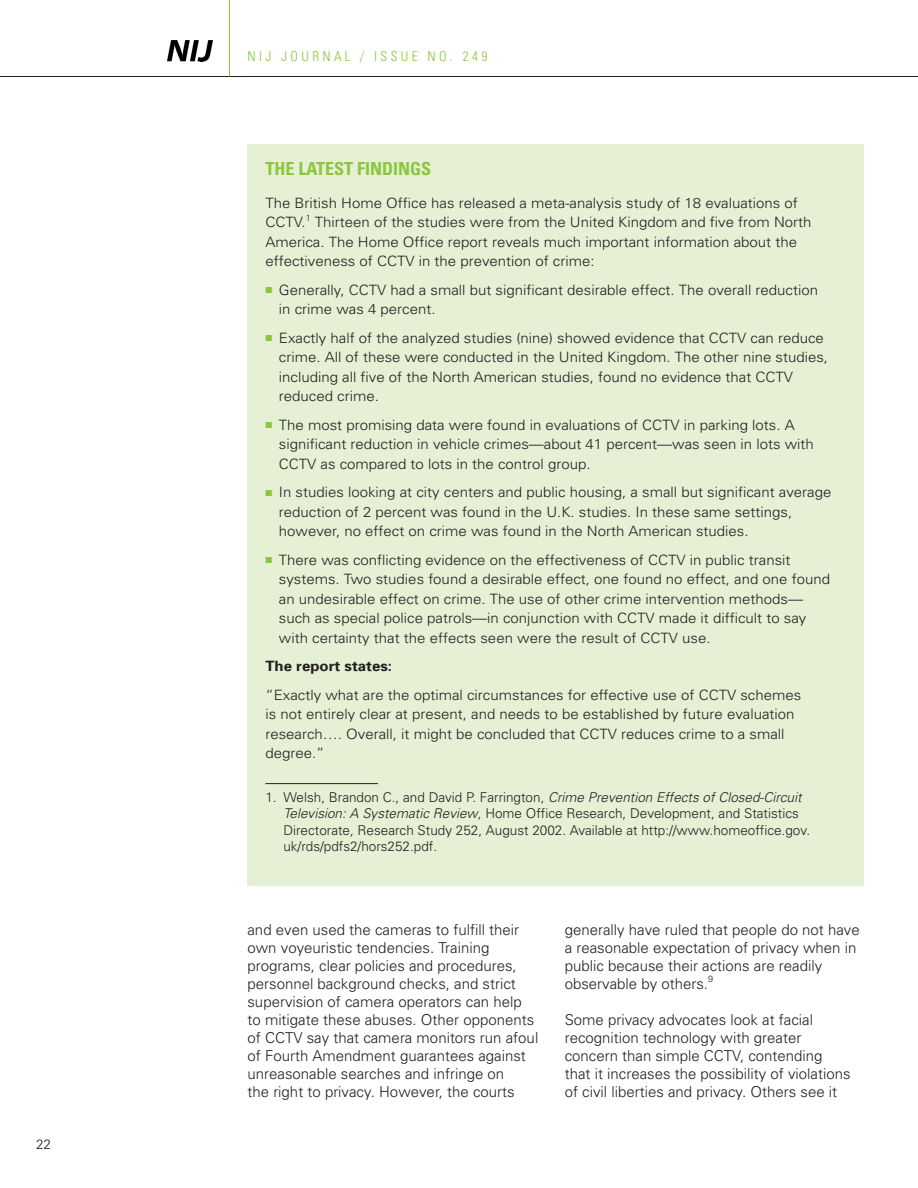
<style>
.page{position:relative;width:918px;height:1188px;background:#fff}
.page>*{position:absolute;margin:0;border:0;box-sizing:border-box;transform-origin:0 0}
.t1{font:700 condensed 18px "Univers";color:#8bc63e}
.t2{font:300 15px/18px "Univers";color:#231f1f}
.t3{font:300 14.25px/19.5px "Univers";color:#231f1f;scale:1.05 1}
.t4{font:700 14.25px "Univers";color:#231f1f;scale:1.05 1}
.t5{font:300 13.5px/16.5px "Univers";color:#231f1f}
.t6{font:300 condensed 13.5px "Univers";letter-spacing:.25em;color:#8bc63e}
.s1{color:#8bc63e}
.s2{font-style:italic}
</style>
<div class="page">
<hr style="left:0;top:76px;width:918px;height:1px;background:#231f1f">
<hr style="left:229px;top:0;width:1px;height:76px;background:#8bc63e">
<img style="left:167px;top:40px;width:45px;height:22px">
<div style="left:247px;top:144px;width:617px;height:741px;background:#e5f0d5"></div>
<hr style="left:265px;top:783px;width:113px;height:1px;background:#231f1f">
<p class="t5" style="left:36px;top:1138px;width:17px">22</p>
<p class="t6" style="left:247px;top:51px;width:241px">NIJ JOURNAL / ISSUE NO. 249</p>
<p class="t1" style="left:265px;top:162px;width:167px">THE LATEST FINDINGS</p>
<p class="t3" style="left:265px;top:194px;width:522px">The British Home Office has released a meta-analysis study of 18 evaluations of CCTV.<sup>1</sup> Thirteen of the studies were from the United Kingdom and five from North America. The Home Office report reveals much important information about the effectiveness of CCTV in the prevention of crime:</p>
<p class="t3" style="left:279px;top:281px;width:515px;text-indent:-14px"><span class="s1">■</span> Generally, CCTV had a small but significant desirable effect. The overall reduction in crime was 4 percent.</p>
<p class="t3" style="left:279px;top:329px;width:525px;text-indent:-14px"><span class="s1">■</span> Exactly half of the analyzed studies (nine) showed evidence that CCTV can reduce crime. All of these were conducted in the United Kingdom. The other nine studies, including all five of the North American studies, found no evidence that CCTV reduced crime.</p>
<p class="t3" style="left:279px;top:416px;width:511px;text-indent:-14px"><span class="s1">■</span> The most promising data were found in evaluations of CCTV in parking lots. A significant reduction in vehicle crimes—about 41 percent—was seen in lots with<br>CCTV as compared to lots in the control group.</p>
<p class="t3" style="left:279px;top:484px;width:528px;text-indent:-14px"><span class="s1">■</span> In studies looking at city centers and public housing, a small but significant average reduction of 2 percent was found in the U.K. studies. In these same settings, however, no effect on crime was found in the North American studies.</p>
<p class="t3" style="left:279px;top:551px;width:526px;text-indent:-14px"><span class="s1">■</span> There was conflicting evidence on the effectiveness of CCTV in public transit systems. Two studies found a desirable effect, one found no effect, and one found an undesirable effect on crime. The use of other crime intervention methods— such as special police patrols—in conjunction with CCTV made it difficult to say with certainty that the effects seen were the result of CCTV use.</p>
<p class="t4" style="left:265px;top:661px;width:122px">The report states:</p>
<p class="t3" style="left:265px;top:686px;width:512px">“Exactly what are the optimal circumstances for effective use of CCTV schemes is not entirely clear at present, and needs to be established by future evaluation research…. Overall, it might be concluded that CCTV reduces crime to a small degree.”</p>
<p class="t5" style="left:283px;top:790px;width:528px;text-indent:-18px">1. Welsh, Brandon C., and David P. Farrington, <span class="s2">Crime Prevention Effects of Closed-Circuit Television: A Systematic Review</span>, Home Office Research, Development, and Statistics Directorate, Research Study 252, August 2002. Available at http://www.homeoffice.gov. uk/rds/pdfs2/hors252.pdf.</p>
<p class="t2" style="left:248px;top:922px;width:292px">and even used the cameras to fulfill their own voyeuristic tendencies. Training programs, clear policies and procedures, personnel background checks, and strict supervision of camera operators can help to mitigate these abuses. Other opponents of CCTV say that camera monitors run afoul of Fourth Amendment guarantees against unreasonable searches and infringe on<br>the right to privacy. However, the courts</p>
<p class="t2" style="left:565px;top:922px;width:297px">generally have ruled that people do not have a reasonable expectation of privacy when in public because their actions are readily observable by others.<sup>9</sup></p>
<p class="t2" style="left:565px;top:1012px;width:287px">Some privacy advocates look at facial recognition technology with greater concern than simple CCTV, contending that it increases the possibility of violations of civil liberties and privacy. Others see it</p>
</div>
